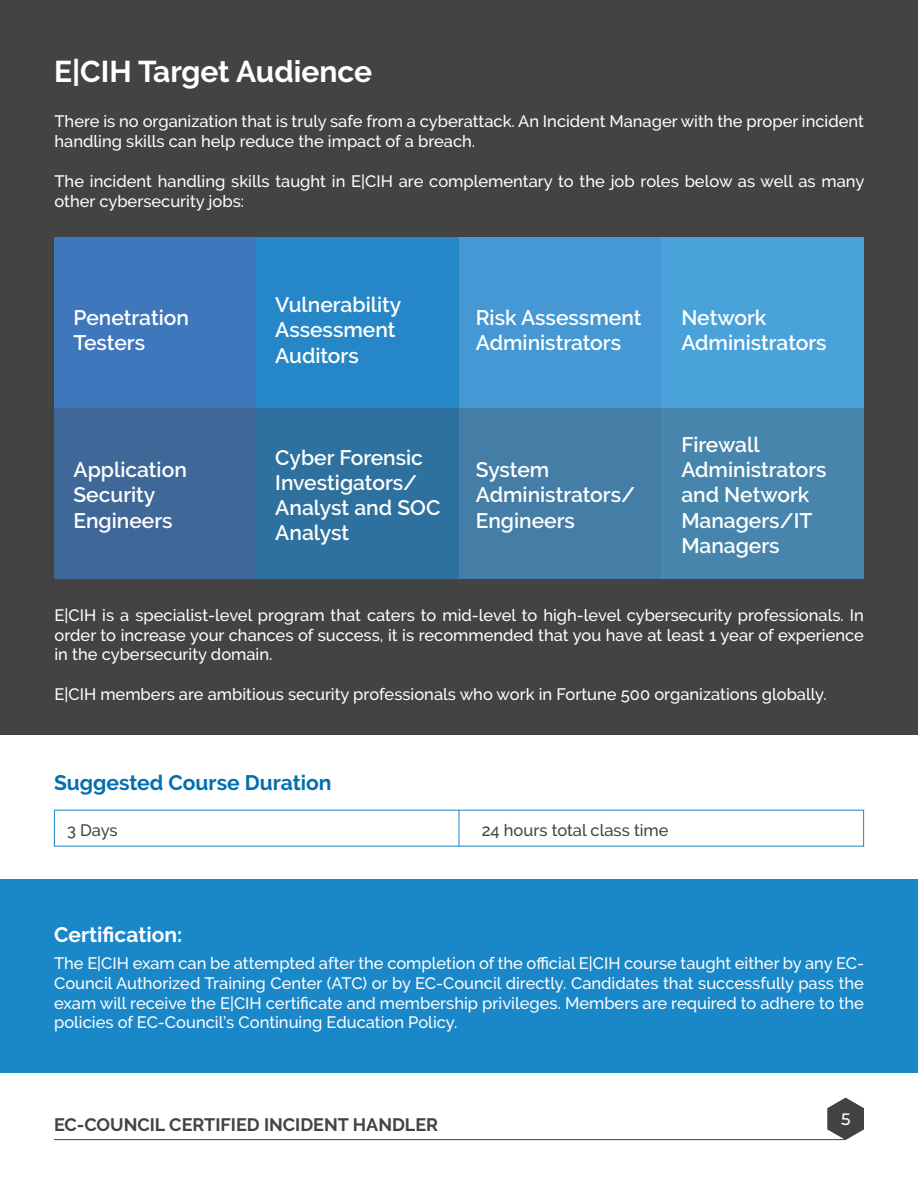
<style>
.page{position:relative;width:918px;height:1188px;background:#fff}
.page>*{position:absolute;margin:0;border:0;box-sizing:border-box;transform-origin:0 0}
.t1{font:700 30px "Raleway";color:#fff}
.t2{font:600 21px/25.2px "Raleway";color:#fff}
.t3{font:700 21px "Raleway";color:#006faf}
.t4{font:700 21px "Raleway";color:#fff}
.t5{font:700 18px "Raleway";color:#434342}
.t6{font:500 16.5px/19.8px "Raleway";color:#fff;text-align:justify}
.t7{font:500 16.5px "Raleway";color:#434342}
.t8{font:500 16.5px "Montserrat";color:#fff}
</style>
<div class="page">
<hr style="left:54px;top:1139px;width:792px;height:1px;background:#434342">
<svg style="left:827px;top:1098px;width:37px;height:42px"></svg>
<div style="left:0;top:0;width:918px;height:734px;background:#434342"></div>
<hr style="left:459px;top:810px;width:1px;height:36px;background:#1a87c8">
<div style="left:0;top:879px;width:918px;height:193px;background:#1a87c8"></div>
<div style="left:55px;top:238px;width:202px;height:170px;background:#3e77bc"></div>
<div style="left:257px;top:238px;width:202px;height:170px;background:#2586c8"></div>
<div style="left:459px;top:238px;width:202px;height:170px;background:#4598d3"></div>
<div style="left:661px;top:238px;width:202px;height:170px;background:#49a2da"></div>
<div style="left:55px;top:408px;width:202px;height:170px;background:#3f6797"></div>
<div style="left:257px;top:408px;width:202px;height:170px;background:#2e719f"></div>
<div style="left:459px;top:408px;width:202px;height:170px;background:#447ea7"></div>
<div style="left:661px;top:408px;width:202px;height:170px;background:#4785ac"></div>
<h1 class="t1" style="left:54px;top:55px;width:320px">E|CIH Target Audience</h1>
<p class="t6" style="left:55px;top:112px;width:811px">There is no organization that is truly safe from a cyberattack. An Incident Manager with the proper incident handling skills can help reduce the impact of a breach.</p>
<p class="t6" style="left:55px;top:171px;width:811px">The incident handling skills taught in E|CIH are complementary to the job roles below as well as many other cybersecurity jobs:</p>
<p class="t2" style="left:74px;top:305px;width:117px">Penetration<br>Testers</p>
<p class="t2" style="left:74px;top:457px;width:115px">Application<br>Security<br>Engineers</p>
<p class="t2" style="left:275px;top:292px;width:128px">Vulnerability<br>Assessment<br>Auditors</p>
<p class="t2" style="left:275px;top:445px;width:167px">Cyber Forensic<br>Investigators/<br>Analyst and SOC<br>Analyst</p>
<p class="t2" style="left:476px;top:305px;width:167px">Risk Assessment<br>Administrators</p>
<p class="t2" style="left:476px;top:457px;width:161px">System<br>Administrators/<br>Engineers</p>
<p class="t2" style="left:681px;top:305px;width:147px">Network<br>Administrators</p>
<p class="t2" style="left:681px;top:432px;width:147px">Firewall<br>Administrators and Network<br>Managers/IT<br>Managers</p>
<p class="t6" style="left:55px;top:605px;width:811px">E|CIH is a specialist-level program that caters to mid-level to high-level cybersecurity professionals. In order to increase your chances of success, it is recommended that you have at least 1 year of experience in the cybersecurity domain.</p>
<p class="t6" style="left:55px;top:685px;width:774px">E|CIH members are ambitious security professionals who work in Fortune 500 organizations globally.</p>
<p class="t3" style="left:54px;top:771px;width:279px">Suggested Course Duration</p>
<p class="t7" style="left:67px;top:821px;width:52px">3 Days</p>
<p class="t7" style="left:482px;top:821px;width:188px">24 hours total class time</p>
<p class="t4" style="left:54px;top:923px;width:130px">Certification:</p>
<p class="t6" style="left:54px;top:953px;width:811px">The E|CIH exam can be attempted after the completion of the official E|CIH course taught either by any EC-Council Authorized Training Center (ATC) or by EC-Council directly. Candidates that successfully pass the exam will receive the E|CIH certificate and membership privileges. Members are required to adhere to the policies of EC-Council’s Continuing Education Policy.</p>
<p class="t5" style="left:54px;top:1114px;width:386px">EC-COUNCIL CERTIFIED INCIDENT HANDLER</p>
<p class="t8" style="left:841px;top:1108px;width:11px">5</p>
</div>
